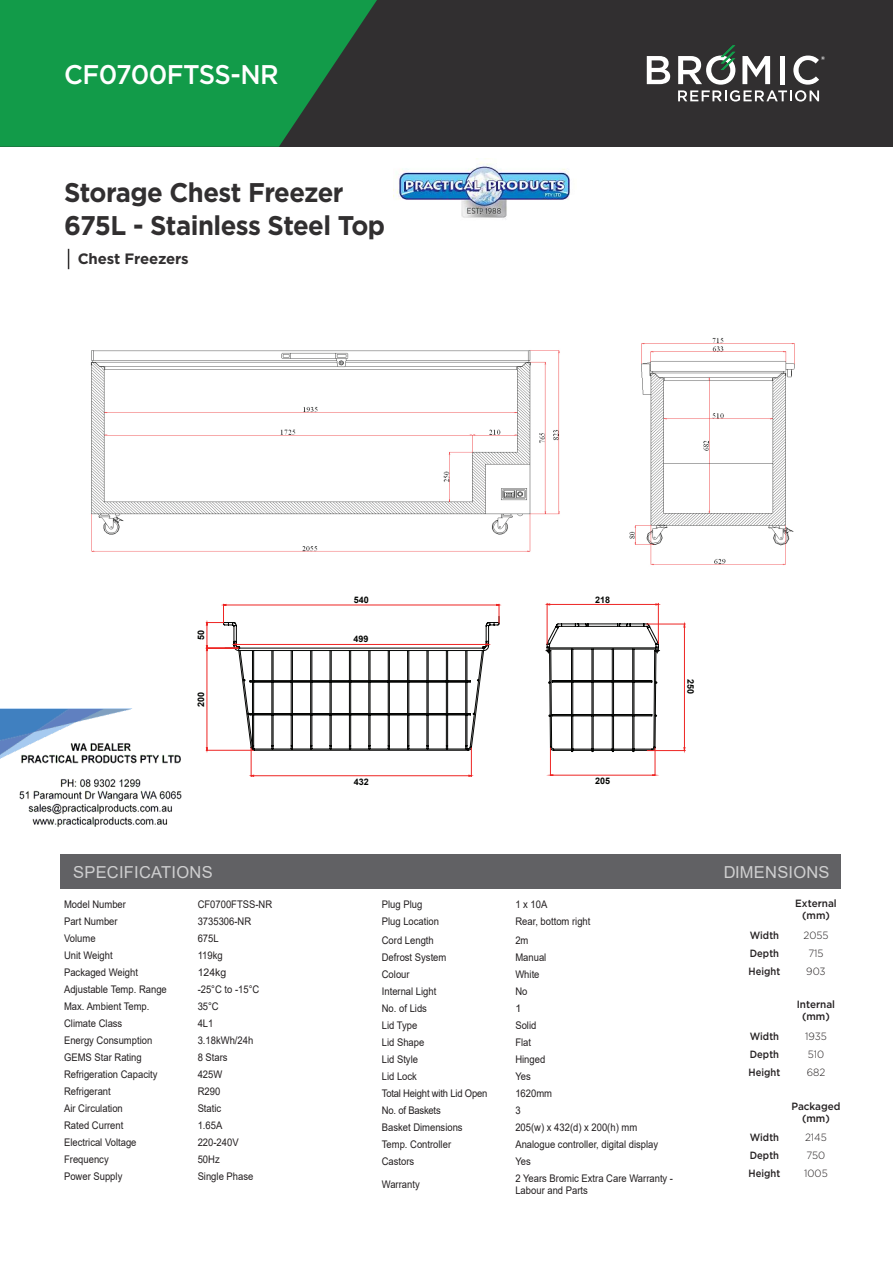
<style>
.page{position:relative;width:893px;height:1263px;background:#fff}
.page>*{position:absolute;margin:0;border:0;box-sizing:border-box;transform-origin:0 0}
.t1{font:700 27px/33px "Gotham";letter-spacing:-.02em;color:#312f30;scale:.95 1}
.t2{font:500 27px "Gotham";letter-spacing:-.02em;color:#fff;scale:.95 1}
.t3{font:16.5px "Arial";letter-spacing:.015em;color:#fff}
.t4{font:700 15px "Gotham";letter-spacing:-.01em;color:#312f30}
.t5{font:10.5px/12.8px "Arial";color:#231f20;scale:.9 1}
.t6{font:500 10.5px/18px "Gotham";color:#231f20;text-align:justify;scale:.9 1}
.t7{font:500 10.5px/12px "Gotham";color:#231f20;text-align:center;scale:.95 1}
.t8{font:10.5px "Arial";letter-spacing:-.02em;color:#231f20;scale:.9 1}
.t9{font:300 10.5px/18px "Gotham";color:#231f20;scale:.95 1}
.t10{font:10.5px "Arial";color:#231f20}
.t11{font:700 9px "Arial";color:#040503}
</style>
<div class="page">
<svg style="left:546px;top:623px;width:114px;height:153px"></svg>
<hr style="left:658px;top:603px;width:1px;height:40px;background:#ee2523">
<hr style="left:547px;top:603px;width:1px;height:41px;background:#ee2523">
<svg style="left:547px;top:603px;width:112px;height:2px"></svg>
<hr style="left:647px;top:750px;width:38px;height:1px;background:#ee2523">
<hr style="left:647px;top:624px;width:38px;height:1px;background:#ee2523">
<hr style="left:684px;top:624px;width:1px;height:126px;background:#ee2523">
<div style="left:0;top:0;width:893px;height:147px;background:#312f30"></div>
<svg style="left:0;top:0;width:377px;height:147px;background:#158e46"></svg>
<svg style="left:647px;top:56px;width:23px;height:28px"></svg>
<svg style="left:678px;top:45px;width:147px;height:57px"></svg>
<div style="left:60px;top:854px;width:780px;height:35px;background:#616164"></div>
<svg style="left:206px;top:604px;width:294px;height:173px"></svg>
<img style="left:91px;top:350px;width:469px;height:202px">
<img style="left:629px;top:338px;width:166px;height:227px">
<svg style="left:68px;top:249px;width:1px;height:20px"></svg>
<img style="left:0;top:708px;width:182px;height:119px">
<img style="left:393px;top:158px;width:177px;height:61px">
<h1 class="t2" style="left:64px;top:57px;width:227px">CF0700FTSS-NR</h1>
<h1 class="t1" style="left:64px;top:176px;width:340px">Storage Chest Freezer<br>675L - Stainless Steel Top</h1>
<h3 class="t4" style="left:78px;top:249px;width:113px">Chest Freezers</h3>
<p class="t11" style="left:195px;top:640px;width:12px;rotate:-90deg">50</p>
<p class="t11" style="left:195px;top:707px;width:17px;rotate:-90deg">200</p>
<p class="t11" style="left:354px;top:593px;width:17px">540</p>
<p class="t11" style="left:354px;top:633px;width:17px">499</p>
<p class="t11" style="left:354px;top:775px;width:17px">432</p>
<p class="t11" style="left:595px;top:594px;width:17px">218</p>
<p class="t11" style="left:595px;top:775px;width:17px">205</p>
<p class="t11" style="left:697px;top:679px;width:17px;rotate:90deg">250</p>
<h2 class="t3" style="left:73px;top:861px;width:141px">SPECIFICATIONS</h2>
<h2 class="t3" style="left:723px;top:861px;width:108px">DIMENSIONS</h2>
<p class="t5" style="left:64px;top:898px;width:70px">Model Number</p>
<p class="t5" style="left:198px;top:898px;width:84px">CF0700FTSS-NR</p>
<p class="t5" style="left:64px;top:915px;width:61px">Part Number</p>
<p class="t5" style="left:198px;top:915px;width:61px">3735306-NR</p>
<p class="t5" style="left:64px;top:932px;width:37px">Volume</p>
<p class="t5" style="left:198px;top:932px;width:25px">675L</p>
<p class="t5" style="left:64px;top:949px;width:56px">Unit Weight</p>
<p class="t5" style="left:198px;top:949px;width:29px">119kg</p>
<p class="t5" style="left:64px;top:966px;width:84px">Packaged Weight</p>
<p class="t10" style="left:198px;top:965px;width:30px">124kg</p>
<p class="t5" style="left:64px;top:983px;width:116px">Adjustable Temp. Range</p>
<p class="t5" style="left:198px;top:983px;width:70px">-25°C to -15°C</p>
<p class="t5" style="left:64px;top:1000px;width:96px">Max. Ambient Temp.</p>
<p class="t5" style="left:198px;top:1000px;width:25px">35°C</p>
<p class="t5" style="left:64px;top:1017px;width:66px">Climate Class</p>
<p class="t5" style="left:198px;top:1017px;width:19px">4L1</p>
<p class="t5" style="left:64px;top:1034px;width:100px">Energy Consumption</p>
<p class="t5" style="left:198px;top:1034px;width:63px">3.18kWh/24h</p>
<p class="t5" style="left:64px;top:1051px;width:88px">GEMS Star Rating</p>
<p class="t5" style="left:198px;top:1051px;width:35px">8 Stars</p>
<p class="t5" style="left:64px;top:1068px;width:105px">Refrigeration Capacity</p>
<p class="t5" style="left:198px;top:1068px;width:29px">425W</p>
<p class="t5" style="left:64px;top:1085px;width:53px">Refrigerant</p>
<p class="t5" style="left:198px;top:1085px;width:27px">R290</p>
<p class="t5" style="left:64px;top:1102px;width:67px">Air Circulation</p>
<p class="t5" style="left:198px;top:1102px;width:28px">Static</p>
<p class="t5" style="left:64px;top:1119px;width:67px">Rated Current</p>
<p class="t5" style="left:198px;top:1119px;width:29px">1.65A</p>
<p class="t5" style="left:64px;top:1136px;width:82px">Electrical Voltage</p>
<p class="t5" style="left:198px;top:1136px;width:47px">220-240V</p>
<p class="t5" style="left:64px;top:1153px;width:51px">Frequency</p>
<p class="t5" style="left:198px;top:1153px;width:26px">50Hz</p>
<p class="t5" style="left:64px;top:1170px;width:66px">Power Supply</p>
<p class="t5" style="left:198px;top:1170px;width:63px">Single Phase</p>
<p class="t7" style="left:795px;top:897px;width:45px">External (mm)</p>
<p class="t5" style="left:382px;top:898px;width:46px">Plug Plug</p>
<p class="t5" style="left:515px;top:898px;width:37px">1 x 10A</p>
<p class="t5" style="left:382px;top:915px;width:65px">Plug Location</p>
<p class="t5" style="left:515px;top:915px;width:85px">Rear, bottom right</p>
<p class="t5" style="left:382px;top:933px;width:59px">Cord Length</p>
<p class="t5" style="left:515px;top:933px;width:16px">2m</p>
<p class="t5" style="left:382px;top:950px;width:73px">Defrost System</p>
<p class="t5" style="left:515px;top:950px;width:36px">Manual</p>
<p class="t5" style="left:382px;top:967px;width:32px">Colour</p>
<p class="t5" style="left:515px;top:967px;width:28px">White</p>
<p class="t5" style="left:382px;top:984px;width:62px">Internal Light</p>
<p class="t5" style="left:515px;top:984px;width:15px">No</p>
<p class="t5" style="left:382px;top:1001px;width:52px">No. of Lids</p>
<p class="t10" style="left:515px;top:1001px;width:7px">1</p>
<p class="t5" style="left:382px;top:1018px;width:41px">Lid Type</p>
<p class="t5" style="left:515px;top:1018px;width:25px">Solid</p>
<p class="t5" style="left:382px;top:1035px;width:49px">Lid Shape</p>
<p class="t5" style="left:515px;top:1035px;width:19px">Flat</p>
<p class="t5" style="left:382px;top:1052px;width:42px">Lid Style</p>
<p class="t5" style="left:515px;top:1052px;width:35px">Hinged</p>
<p class="t5" style="left:382px;top:1069px;width:41px">Lid Lock</p>
<p class="t5" style="left:515px;top:1069px;width:19px">Yes</p>
<p class="t8" style="left:382px;top:1086px;width:119px">Total Height with Lid Open</p>
<p class="t5" style="left:515px;top:1086px;width:42px">1620mm</p>
<p class="t8" style="left:382px;top:1103px;width:67px">No. of Baskets</p>
<p class="t5" style="left:515px;top:1103px;width:7px">3</p>
<p class="t5" style="left:382px;top:1120px;width:91px">Basket Dimensions</p>
<p class="t5" style="left:515px;top:1120px;width:137px">205(w) x 432(d) x 200(h) mm</p>
<p class="t5" style="left:382px;top:1137px;width:79px">Temp. Controller</p>
<p class="t5" style="left:515px;top:1137px;width:160px">Analogue controller, digital display</p>
<p class="t5" style="left:382px;top:1154px;width:38px">Castors</p>
<p class="t5" style="left:515px;top:1154px;width:19px">Yes</p>
<p class="t5" style="left:382px;top:1178px;width:44px">Warranty</p>
<p class="t5" style="left:515px;top:1171px;width:177px">2 Years Bromic Extra Care Warranty -<br>Labour and Parts</p>
<p class="t6" style="left:749px;top:926px;width:37px">Width Depth Height</p>
<p class="t9" style="left:803px;top:925px;width:28px">2055<br>715<br>903</p>
<p class="t7" style="left:797px;top:998px;width:42px">Internal (mm)</p>
<p class="t6" style="left:749px;top:1027px;width:37px">Width Depth Height</p>
<p class="t9" style="left:805px;top:1027px;width:24px">1935<br>510<br>682</p>
<p class="t7" style="left:791px;top:1100px;width:53px">Packaged (mm)</p>
<p class="t6" style="left:749px;top:1128px;width:37px">Width Depth Height</p>
<p class="t9" style="left:804px;top:1128px;width:26px">2145<br>750<br>1005</p>
</div>
